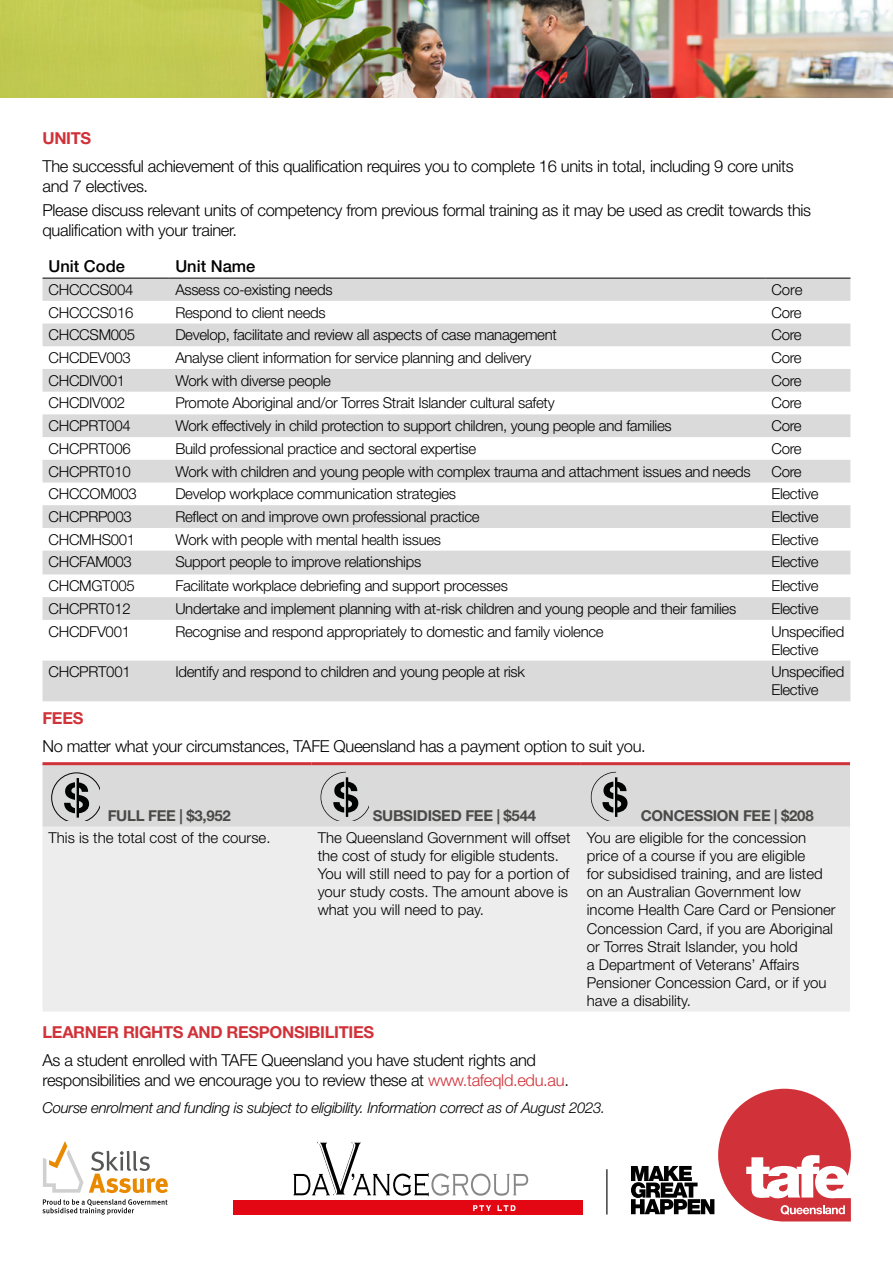
<style>
.page{position:relative;width:893px;height:1263px;background:#fff}
.page>*{position:absolute;margin:0;border:0;box-sizing:border-box;transform-origin:0 0}
.t1{font:300 16.5px/19.8px "Helvetica Neue LT Pro";letter-spacing:-.02em;color:#000}
.t2{font:700 16.5px "Helvetica Neue LT Pro";letter-spacing:-.02em;color:#d13239}
.t3{font:500 16.5px "Helvetica Neue LT Pro";color:#000}
.t4{font:300 15px/18px "Helvetica Neue LT Pro";letter-spacing:-.02em;color:#000}
.t5{font:300 15px/18px "Helvetica Neue LT Pro";color:#000}
.t6{font:italic 300 15px "Helvetica Neue LT Pro";letter-spacing:-.02em;color:#000}
.t7{font:700 15px "Helvetica Neue LT Pro";letter-spacing:-.02em;color:#4a4a49}
.s1{color:#d13239}
</style>
<div class="page">
<svg style="left:293px;top:1141px;width:235px;height:56px"></svg>
<div style="left:233px;top:1200px;width:350px;height:15px;background:#e30613"></div>
<svg style="left:473px;top:1205px;width:18px;height:6px"></svg>
<svg style="left:497px;top:1205px;width:18px;height:6px"></svg>
<hr style="left:606px;top:1169px;width:1px;height:45px;background:#000">
<svg style="left:631px;top:1088px;width:220px;height:134px"></svg>
<svg style="left:89px;top:1151px;width:79px;height:42px"></svg>
<svg style="left:43px;top:1141px;width:40px;height:52px"></svg>
<svg style="left:43px;top:1199px;width:125px;height:16px"></svg>
<svg style="left:43px;top:279px;width:807px;height:422px;fill:#dadada"></svg>
<hr style="left:43px;top:278px;width:126px;height:1px;background:#000">
<hr style="left:169px;top:278px;width:596px;height:1px;background:#000">
<hr style="left:765px;top:278px;width:85px;height:1px;background:#000">
<div style="left:43px;top:765px;width:807px;height:62px;background:#dadada"></div>
<div style="left:43px;top:827px;width:807px;height:184px;background:#ededed"></div>
<hr style="left:43px;top:762px;width:269px;height:3px;background:#d13239">
<hr style="left:312px;top:762px;width:269px;height:3px;background:#d13239">
<hr style="left:581px;top:762px;width:269px;height:3px;background:#d13239">
<svg style="left:51px;top:772px;width:49px;height:49px;background:#a5a5a5"></svg>
<svg style="left:321px;top:772px;width:48px;height:49px;background:#a9a9a9"></svg>
<svg style="left:591px;top:772px;width:36px;height:49px;background:#9b9b9b"></svg>
<img style="left:0;top:0;width:893px;height:98px">
<p class="t2" style="left:43px;top:128px;width:50px">UNITS</p>
<p class="t1" style="left:43px;top:156px;width:753px">The successful achievement of this qualification requires you to complete 16 units in total, including 9 core units and 7 electives.</p>
<p class="t1" style="left:43px;top:200px;width:770px">Please discuss relevant units of competency from previous formal training as it may be used as credit towards this qualification with your trainer.</p>
<p class="t3" style="left:49px;top:256px;width:78px">Unit Code</p>
<p class="t3" style="left:175px;top:256px;width:82px">Unit Name</p>
<p class="t4" style="left:49px;top:280px;width:86px">CHCCCS004</p>
<p class="t4" style="left:175px;top:280px;width:159px">Assess co-existing needs</p>
<p class="t4" style="left:771px;top:280px;width:33px">Core</p>
<p class="t4" style="left:49px;top:303px;width:86px">CHCCCS016</p>
<p class="t4" style="left:175px;top:303px;width:152px">Respond to client needs</p>
<p class="t4" style="left:771px;top:303px;width:32px">Core</p>
<p class="t4" style="left:49px;top:326px;width:88px">CHCCSM005</p>
<p class="t4" style="left:175px;top:326px;width:383px">Develop, facilitate and review all aspects of case management</p>
<p class="t4" style="left:771px;top:326px;width:32px">Core</p>
<p class="t4" style="left:49px;top:348px;width:84px">CHCDEV003</p>
<p class="t4" style="left:175px;top:348px;width:357px">Analyse client information for service planning and delivery</p>
<p class="t4" style="left:771px;top:348px;width:32px">Core</p>
<p class="t4" style="left:49px;top:371px;width:78px">CHCDIV001</p>
<p class="t4" style="left:175px;top:371px;width:157px">Work with diverse people</p>
<p class="t4" style="left:771px;top:371px;width:32px">Core</p>
<p class="t4" style="left:49px;top:394px;width:78px">CHCDIV002</p>
<p class="t4" style="left:175px;top:394px;width:381px">Promote Aboriginal and/or Torres Strait Islander cultural safety</p>
<p class="t4" style="left:771px;top:394px;width:32px">Core</p>
<p class="t4" style="left:49px;top:416px;width:84px">CHCPRT004</p>
<p class="t4" style="left:175px;top:416px;width:498px">Work effectively in child protection to support children, young people and families</p>
<p class="t4" style="left:771px;top:416px;width:32px">Core</p>
<p class="t4" style="left:49px;top:439px;width:84px">CHCPRT006</p>
<p class="t4" style="left:175px;top:439px;width:302px">Build professional practice and sectoral expertise</p>
<p class="t4" style="left:771px;top:439px;width:32px">Core</p>
<p class="t4" style="left:49px;top:462px;width:84px">CHCPRT010</p>
<p class="t4" style="left:175px;top:462px;width:577px">Work with children and young people with complex trauma and attachment issues and needs</p>
<p class="t4" style="left:771px;top:462px;width:32px">Core</p>
<p class="t4" style="left:49px;top:485px;width:90px">CHCCOM003</p>
<p class="t4" style="left:175px;top:485px;width:282px">Develop workplace communication strategies</p>
<p class="t4" style="left:771px;top:485px;width:49px">Elective</p>
<p class="t4" style="left:49px;top:507px;width:85px">CHCPRP003</p>
<p class="t4" style="left:175px;top:507px;width:306px">Reflect on and improve own professional practice</p>
<p class="t4" style="left:771px;top:507px;width:49px">Elective</p>
<p class="t4" style="left:49px;top:530px;width:88px">CHCMHS001</p>
<p class="t4" style="left:175px;top:530px;width:267px">Work with people with mental health issues</p>
<p class="t4" style="left:771px;top:530px;width:49px">Elective</p>
<p class="t4" style="left:49px;top:553px;width:85px">CHCFAM003</p>
<p class="t4" style="left:175px;top:553px;width:247px">Support people to improve relationships</p>
<p class="t4" style="left:771px;top:553px;width:49px">Elective</p>
<p class="t4" style="left:49px;top:576px;width:88px">CHCMGT005</p>
<p class="t4" style="left:175px;top:576px;width:334px">Facilitate workplace debriefing and support processes</p>
<p class="t4" style="left:771px;top:576px;width:49px">Elective</p>
<p class="t4" style="left:49px;top:599px;width:84px">CHCPRT012</p>
<p class="t4" style="left:175px;top:599px;width:562px">Undertake and implement planning with at-risk children and young people and their families</p>
<p class="t4" style="left:771px;top:599px;width:49px">Elective</p>
<p class="t4" style="left:49px;top:622px;width:83px">CHCDFV001</p>
<p class="t4" style="left:175px;top:622px;width:430px">Recognise and respond appropriately to domestic and family violence</p>
<p class="t4" style="left:771px;top:622px;width:74px">Unspecified<br>Elective</p>
<p class="t4" style="left:49px;top:663px;width:84px">CHCPRT001</p>
<p class="t4" style="left:175px;top:663px;width:351px">Identify and respond to children and young people at risk</p>
<p class="t4" style="left:771px;top:663px;width:74px">Unspecified<br>Elective</p>
<p class="t2" style="left:43px;top:707px;width:42px">FEES</p>
<p class="t1" style="left:43px;top:736px;width:605px">No matter what your circumstances, TAFE Queensland has a payment option to suit you.</p>
<p class="t7" style="left:108px;top:806px;width:125px">FULL FEE | $3,952</p>
<p class="t7" style="left:373px;top:806px;width:165px">SUBSIDISED FEE | $544</p>
<p class="t7" style="left:641px;top:806px;width:174px">CONCESSION FEE | $208</p>
<p class="t5" style="left:49px;top:829px;width:223px">This is the total cost of the course.</p>
<p class="t5" style="left:318px;top:829px;width:254px">The Queensland Government will offset the cost of study for eligible students.<br>You will still need to pay for a portion of your study costs. The amount above is what you will need to pay.</p>
<p class="t5" style="left:587px;top:829px;width:250px">You are eligible for the concession price of a course if you are eligible<br>for subsidised training, and are listed on an Australian Government low income Health Care Card or Pensioner Concession Card, if you are Aboriginal or Torres Strait Islander, you hold<br>a Department of Veterans’ Affairs Pensioner Concession Card, or if you have a disability.</p>
<p class="t2" style="left:43px;top:1022px;width:333px">LEARNER RIGHTS AND RESPONSIBILITIES</p>
<p class="t1" style="left:43px;top:1050px;width:528px">As a student enrolled with TAFE Queensland you have student rights and responsibilities and we encourage you to review these at <span class="s1">www.tafeqld.edu.au</span>.</p>
<p class="t6" style="left:43px;top:1098px;width:564px">Course enrolment and funding is subject to eligibility. Information correct as of August 2023.</p>
</div>
